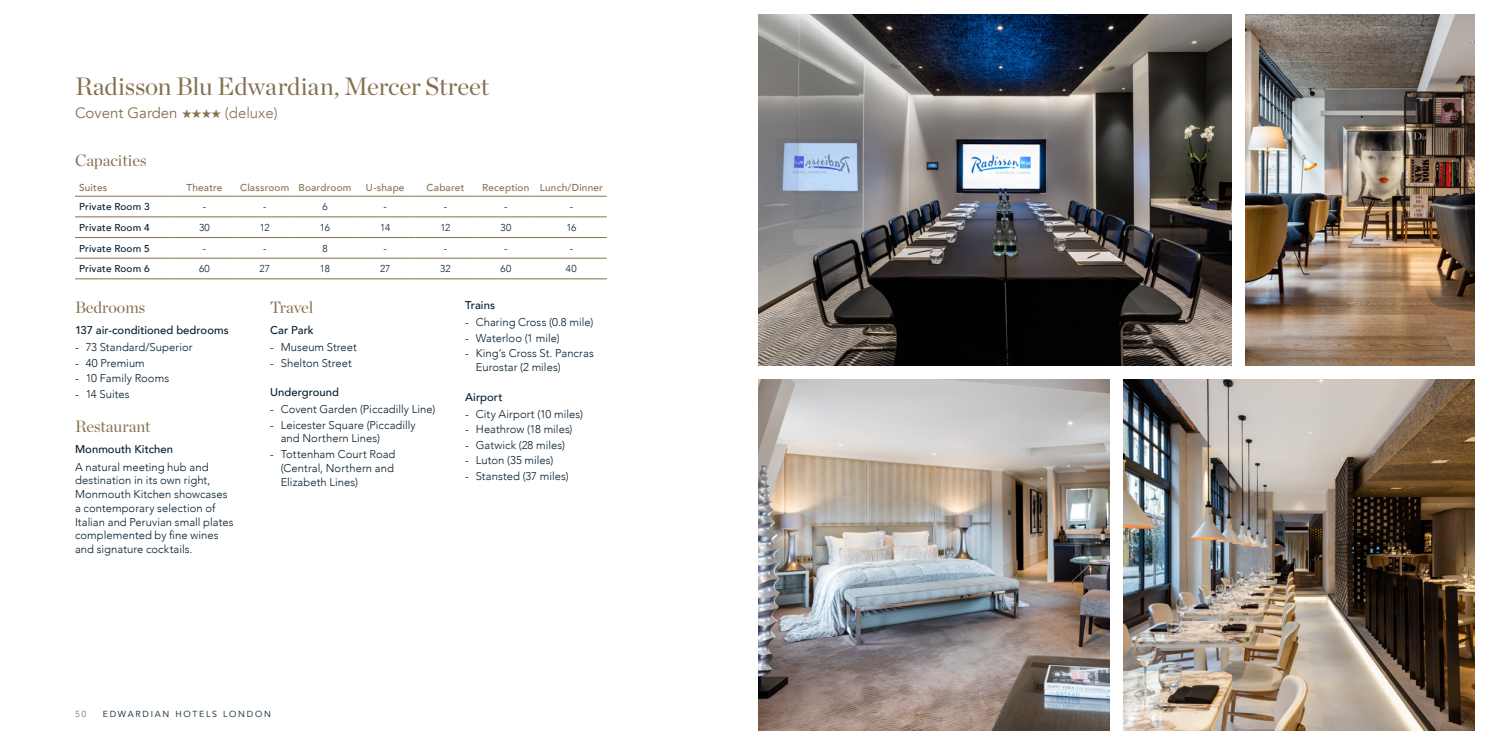
<style>
.page{position:relative;width:1489px;height:745px;background:#fff}
.page>*{position:absolute;margin:0;border:0;box-sizing:border-box;transform-origin:0 0}
.t1{font:25px "Chronicle Display";letter-spacing:-.01em;color:#85704e}
.t2{font:16.25px "Chronicle Display";color:#85704e}
.t3{font:15px "Avenir";color:#85704e}
.t4{font:300 11.25px/13.8px "Avenir";letter-spacing:.005em;color:#031c2d}
.t5{font:500 11.25px "Avenir";letter-spacing:.005em;color:#031c2d}
.t6{font:500 10px "Avenir";letter-spacing:.02em;color:#85704e}
.t7{font:500 10px "Avenir";letter-spacing:.015em;color:#031c2d}
.t8{font:300 10px "Avenir";letter-spacing:-.005em;color:#13133b}
.t9{font:300 10px "Avenir";letter-spacing:.04em;color:#031c2d}
.t10{font:8.75px "Avenir";letter-spacing:.2em;color:#031c2d}
.t11{font:8.75px "Avenir";color:#85704e}
.s1{font-weight:300}
</style>
<div class="page">
<hr style="left:75px;top:196px;width:99px;height:1px;background:#85704e">
<hr style="left:475px;top:196px;width:61px;height:1px;background:#85704e">
<hr style="left:536px;top:196px;width:70px;height:1px;background:#85704e">
<hr style="left:475px;top:237px;width:61px;height:1px;background:#85704e">
<hr style="left:536px;top:237px;width:70px;height:1px;background:#85704e">
<hr style="left:174px;top:196px;width:60px;height:1px;background:#85704e">
<hr style="left:234px;top:196px;width:61px;height:1px;background:#85704e">
<hr style="left:295px;top:196px;width:60px;height:1px;background:#85704e">
<hr style="left:355px;top:196px;width:60px;height:1px;background:#85704e">
<hr style="left:415px;top:196px;width:60px;height:1px;background:#85704e">
<hr style="left:75px;top:216px;width:99px;height:1px;background:#85704e">
<hr style="left:475px;top:216px;width:61px;height:1px;background:#85704e">
<hr style="left:536px;top:216px;width:70px;height:1px;background:#85704e">
<hr style="left:75px;top:237px;width:99px;height:1px;background:#85704e">
<hr style="left:75px;top:258px;width:99px;height:1px;background:#85704e">
<hr style="left:475px;top:258px;width:61px;height:1px;background:#85704e">
<hr style="left:536px;top:258px;width:70px;height:1px;background:#85704e">
<hr style="left:75px;top:278px;width:99px;height:1px;background:#85704e">
<hr style="left:475px;top:278px;width:61px;height:1px;background:#85704e">
<hr style="left:536px;top:278px;width:70px;height:1px;background:#85704e">
<hr style="left:174px;top:216px;width:60px;height:1px;background:#85704e">
<hr style="left:234px;top:216px;width:61px;height:1px;background:#85704e">
<hr style="left:295px;top:216px;width:60px;height:1px;background:#85704e">
<hr style="left:355px;top:216px;width:60px;height:1px;background:#85704e">
<hr style="left:415px;top:216px;width:60px;height:1px;background:#85704e">
<hr style="left:174px;top:237px;width:60px;height:1px;background:#85704e">
<hr style="left:234px;top:237px;width:61px;height:1px;background:#85704e">
<hr style="left:295px;top:237px;width:60px;height:1px;background:#85704e">
<hr style="left:174px;top:258px;width:60px;height:1px;background:#85704e">
<hr style="left:234px;top:258px;width:61px;height:1px;background:#85704e">
<hr style="left:295px;top:258px;width:60px;height:1px;background:#85704e">
<hr style="left:355px;top:258px;width:60px;height:1px;background:#85704e">
<hr style="left:415px;top:258px;width:60px;height:1px;background:#85704e">
<hr style="left:174px;top:278px;width:60px;height:1px;background:#85704e">
<hr style="left:234px;top:278px;width:61px;height:1px;background:#85704e">
<hr style="left:295px;top:278px;width:60px;height:1px;background:#85704e">
<hr style="left:355px;top:278px;width:60px;height:1px;background:#85704e">
<hr style="left:415px;top:278px;width:60px;height:1px;background:#85704e">
<hr style="left:355px;top:237px;width:60px;height:1px;background:#85704e">
<hr style="left:415px;top:237px;width:60px;height:1px;background:#85704e">
<img style="left:1123px;top:379px;width:351px;height:351px">
<img style="left:758px;top:14px;width:472px;height:351px">
<img style="left:758px;top:379px;width:351px;height:351px">
<img style="left:1245px;top:14px;width:229px;height:351px">
<h1 class="t1" style="left:75px;top:67px;width:415px">Radisson Blu Edwardian, Mercer Street</h1>
<h3 class="t3" style="left:75px;top:104px;width:204px">Covent Garden ★★★★ <span class="s1">(deluxe)</span></h3>
<h2 class="t2" style="left:75px;top:148px;width:73px">Capacities</h2>
<p class="t6" style="left:79px;top:179px;width:30px">Suites</p>
<p class="t6" style="left:186px;top:179px;width:38px">Theatre</p>
<p class="t6" style="left:240px;top:179px;width:113px">Classroom Boardroom</p>
<p class="t6" style="left:366px;top:179px;width:40px">U-shape</p>
<p class="t6" style="left:426px;top:179px;width:39px">Cabaret</p>
<p class="t6" style="left:482px;top:179px;width:122px">Reception Lunch/Dinner</p>
<p class="t7" style="left:79px;top:198px;width:72px">Private Room 3</p>
<p class="t9" style="left:203px;top:201px;width:5px">-</p>
<p class="t9" style="left:263px;top:201px;width:5px">-</p>
<p class="t8" style="left:322px;top:201px;width:7px">6</p>
<p class="t9" style="left:383px;top:201px;width:5px">-</p>
<p class="t9" style="left:444px;top:201px;width:5px">-</p>
<p class="t9" style="left:504px;top:201px;width:5px">-</p>
<p class="t9" style="left:569px;top:201px;width:5px">-</p>
<p class="t7" style="left:79px;top:219px;width:72px">Private Room 4</p>
<p class="t8" style="left:199px;top:221px;width:12px">30</p>
<p class="t8" style="left:260px;top:221px;width:11px">12</p>
<p class="t8" style="left:320px;top:221px;width:12px">16</p>
<p class="t8" style="left:380px;top:221px;width:12px">14</p>
<p class="t8" style="left:440px;top:221px;width:11px">12</p>
<p class="t9" style="left:500px;top:221px;width:12px">30</p>
<p class="t9" style="left:566px;top:221px;width:12px">16</p>
<p class="t7" style="left:79px;top:239px;width:72px">Private Room 5</p>
<p class="t9" style="left:203px;top:242px;width:5px">-</p>
<p class="t9" style="left:263px;top:242px;width:5px">-</p>
<p class="t8" style="left:322px;top:242px;width:7px">8</p>
<p class="t9" style="left:383px;top:242px;width:5px">-</p>
<p class="t9" style="left:444px;top:242px;width:5px">-</p>
<p class="t9" style="left:504px;top:242px;width:5px">-</p>
<p class="t9" style="left:569px;top:242px;width:5px">-</p>
<p class="t7" style="left:79px;top:260px;width:72px">Private Room 6</p>
<p class="t8" style="left:199px;top:263px;width:12px">60</p>
<p class="t8" style="left:259px;top:263px;width:12px">27</p>
<p class="t8" style="left:320px;top:263px;width:12px">18</p>
<p class="t8" style="left:380px;top:263px;width:12px">27</p>
<p class="t8" style="left:440px;top:263px;width:12px">32</p>
<p class="t9" style="left:500px;top:263px;width:12px">60</p>
<p class="t9" style="left:566px;top:263px;width:12px">40</p>
<h2 class="t2" style="left:75px;top:294px;width:72px">Bedrooms</h2>
<p class="t5" style="left:75px;top:320px;width:155px">137 air-conditioned bedrooms</p>
<p class="t4" style="left:75px;top:340px;width:119px">- 73 Standard/Superior</p>
<p class="t4" style="left:75px;top:355px;width:71px">- 40 Premium</p>
<p class="t4" style="left:75px;top:371px;width:96px">- 10 Family Rooms</p>
<p class="t4" style="left:75px;top:386px;width:56px">- 14 Suites</p>
<h2 class="t2" style="left:75px;top:414px;width:77px">Restaurant</h2>
<p class="t5" style="left:75px;top:439px;width:100px">Monmouth Kitchen</p>
<p class="t4" style="left:75px;top:459px;width:160px">A natural meeting hub and destination in its own right,<br>Monmouth Kitchen showcases a contemporary selection of<br>Italian and Peruvian small plates complemented by fine wines and signature cocktails.</p>
<p class="t5" style="left:465px;top:295px;width:31px">Trains</p>
<p class="t4" style="left:465px;top:315px;width:130px">- Charing Cross (0.8 mile)</p>
<p class="t4" style="left:465px;top:331px;width:96px">- Waterloo (1 mile)</p>
<p class="t4" style="left:476px;top:346px;width:119px;text-indent:-11px">- King’s Cross St. Pancras<br>Eurostar (2 miles)</p>
<p class="t5" style="left:465px;top:386px;width:39px">Airport</p>
<p class="t4" style="left:465px;top:407px;width:119px">- City Airport (10 miles)</p>
<p class="t4" style="left:465px;top:422px;width:109px">- Heathrow (18 miles)</p>
<p class="t4" style="left:465px;top:438px;width:101px">- Gatwick (28 miles)</p>
<p class="t4" style="left:465px;top:453px;width:90px">- Luton (35 miles)</p>
<p class="t4" style="left:465px;top:469px;width:105px">- Stansted (37 miles)</p>
<h2 class="t2" style="left:270px;top:294px;width:45px">Travel</h2>
<p class="t5" style="left:270px;top:320px;width:45px">Car Park</p>
<p class="t4" style="left:270px;top:340px;width:88px">- Museum Street</p>
<p class="t4" style="left:270px;top:355px;width:83px">- Shelton Street</p>
<p class="t5" style="left:270px;top:382px;width:70px">Underground</p>
<p class="t4" style="left:270px;top:402px;width:167px">- Covent Garden (Piccadilly Line)</p>
<p class="t4" style="left:281px;top:417px;width:136px;text-indent:-11px">- Leicester Square (Piccadilly and Northern Lines)</p>
<p class="t4" style="left:281px;top:447px;width:116px;text-indent:-11px">- Tottenham Court Road (Central, Northern and<br>Elizabeth Lines)</p>
<p class="t11" style="left:75px;top:708px;width:13px">50</p>
<p class="t10" style="left:103px;top:708px;width:170px">EDWARDIAN HOTELS LONDON</p>
</div>
